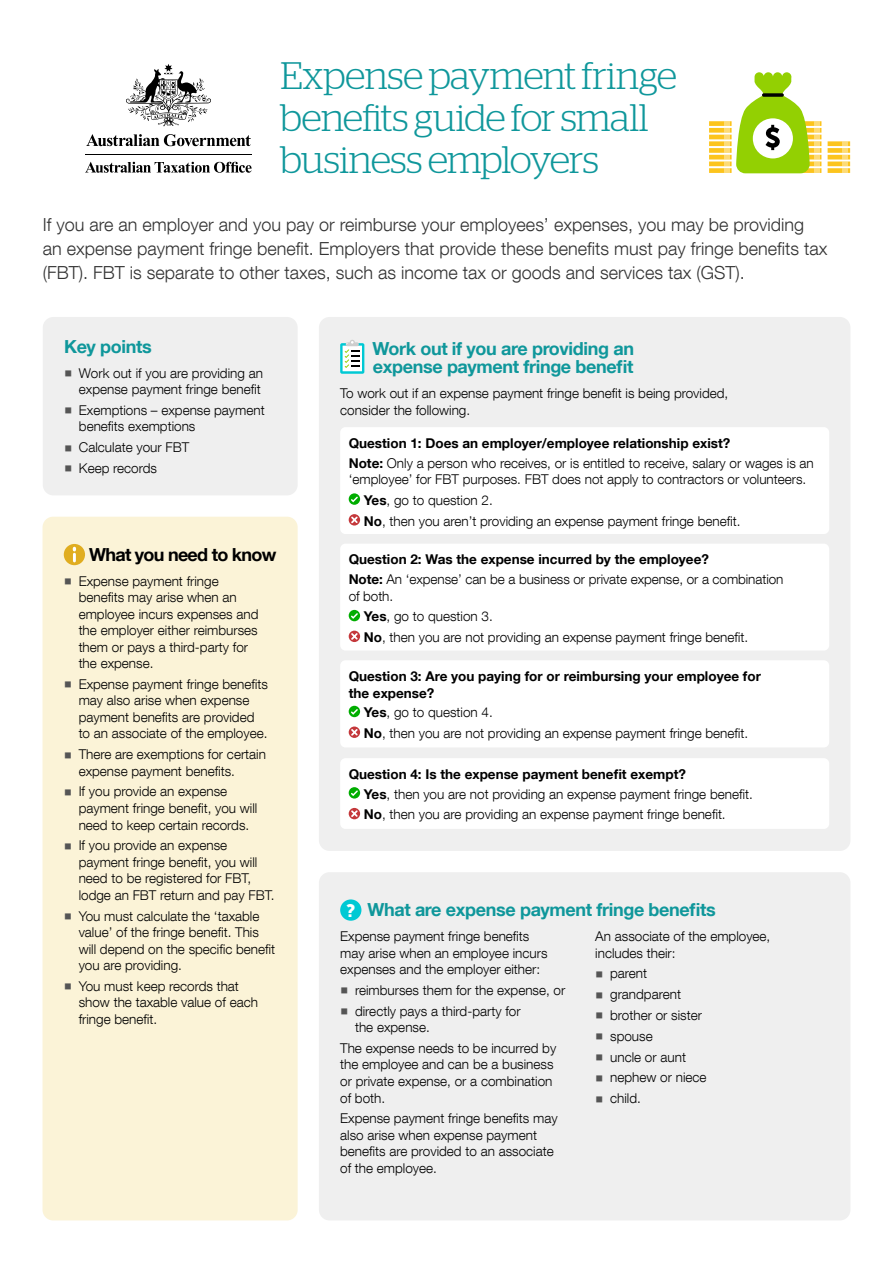
<style>
.page{position:relative;width:893px;height:1263px;background:#fff}
.page>*{position:absolute;margin:0;border:0;box-sizing:border-box;transform-origin:0 0}
.t1{font:300 38.25px/42px "Stag";letter-spacing:-.02em;color:#0f979b}
.p_intro{font:300 18px/24px "Helvetica Neue LT Com";color:#333}
.t2{font:700 18px/18px "Helvetica Neue LT Com";letter-spacing:-.02em;color:#0f979b}
.t3{font:700 18px "Helvetica Neue LT Com";letter-spacing:-.04em;color:#000}
.t4{font:300 13.5px/16.5px "Helvetica Neue LT Com";color:#000}
.p_icon{font:700 13.5px/16.5px "Helvetica Neue LT Com";color:#000}
.s1{font-weight:700}
.s2{font-family:"Museo Sans 900";font-weight:400;font-size:17.85px;color:#fff}
</style>
<div class="page">
<svg style="left:828px;top:141px;width:22px;height:32px"></svg>
<svg style="left:842px;top:141px;width:6px;height:32px"></svg>
<svg style="left:709px;top:72px;width:112px;height:101px"></svg>
<svg style="left:86px;top:134px;width:165px;height:12px"></svg>
<svg style="left:126px;top:64px;width:85px;height:62px"></svg>
<hr style="left:85px;top:154px;width:167px;height:1px;background:#000">
<svg style="left:85px;top:162px;width:167px;height:11px"></svg>
<div style="left:43px;top:317px;width:255px;height:178px;background:#efefef;border-radius:11px"></div>
<div style="left:43px;top:517px;width:255px;height:703px;background:#fbf3d7;border-radius:11px"></div>
<div style="left:64px;top:544px;width:21px;height:21px;background:#e0ad20;border-radius:50%"></div>
<svg style="left:73px;top:548px;width:3px;height:13px"></svg>
<div style="left:319px;top:317px;width:531px;height:534px;background:#efefef;border-radius:11px"></div>
<svg style="left:340px;top:343px;width:24px;height:31px"></svg>
<svg style="left:343px;top:340px;width:19px;height:31px"></svg>
<div style="left:340px;top:427px;width:489px;height:107px;background:#fff;border-radius:5px"></div>
<svg style="left:349px;top:493px;width:11px;height:12px"></svg>
<svg style="left:351px;top:497px;width:7px;height:5px"></svg>
<svg style="left:349px;top:514px;width:11px;height:11px"></svg>
<svg style="left:351px;top:517px;width:7px;height:6px"></svg>
<div style="left:340px;top:544px;width:489px;height:106px;background:#fff;border-radius:5px"></div>
<div style="left:349px;top:610px;width:11px;height:11px;background:#00ad00;border-radius:50%"></div>
<svg style="left:351px;top:613px;width:7px;height:6px"></svg>
<div style="left:349px;top:631px;width:11px;height:11px;background:#c4383b;border-radius:50%"></div>
<svg style="left:351px;top:633px;width:7px;height:7px"></svg>
<div style="left:340px;top:660px;width:489px;height:87px;background:#fff;border-radius:5px"></div>
<div style="left:349px;top:706px;width:11px;height:11px;background:#00ad00;border-radius:50%"></div>
<svg style="left:351px;top:709px;width:7px;height:6px"></svg>
<svg style="left:349px;top:726px;width:11px;height:12px"></svg>
<svg style="left:351px;top:729px;width:7px;height:7px"></svg>
<div style="left:340px;top:758px;width:489px;height:71px;background:#fff;border-radius:5px"></div>
<div style="left:349px;top:787px;width:11px;height:11px;background:#00ad00;border-radius:50%"></div>
<svg style="left:351px;top:790px;width:7px;height:6px"></svg>
<div style="left:349px;top:808px;width:11px;height:11px;background:#c4383b;border-radius:50%"></div>
<svg style="left:351px;top:810px;width:7px;height:7px"></svg>
<div style="left:319px;top:872px;width:531px;height:348px;background:#efefef;border-radius:11px"></div>
<div style="left:340px;top:899px;width:21px;height:22px;background:#00c9d4;border-radius:50%"></div>
<p class="t1" style="left:281px;top:54px;width:398px">Expense payment fringe benefits guide for small business employers</p>
<p class="p_intro" style="left:43px;top:212px;width:786px">If you are an employer and you pay or reimburse your employees’ expenses, you may be providing an expense payment fringe benefit. Employers that provide these benefits must pay fringe benefits tax (FBT). FBT is separate to other taxes, such as income tax or goods and services tax (GST).</p>
<p class="t2" style="left:64px;top:337px;width:89px">Key points</p>
<p class="t4" style="left:79px;top:364px;width:186px">Work out if you are providing an expense payment fringe benefit</p>
<p class="t4" style="left:79px;top:401px;width:187px">Exemptions – expense payment benefits exemptions</p>
<p class="t4" style="left:79px;top:439px;width:112px">Calculate your FBT</p>
<p class="t4" style="left:79px;top:459px;width:80px">Keep records</p>
<p class="t3" style="left:89px;top:543px;width:189px">What you need to know</p>
<p class="t4" style="left:79px;top:572px;width:181px">Expense payment fringe benefits may arise when an employee incurs expenses and the employer either reimburses them or pays a third-party for the expense.</p>
<p class="t4" style="left:79px;top:676px;width:191px">Expense payment fringe benefits may also arise when expense payment benefits are provided to an associate of the employee.</p>
<p class="t4" style="left:79px;top:746px;width:189px">There are exemptions for certain expense payment benefits.</p>
<p class="t4" style="left:79px;top:783px;width:180px">If you provide an expense payment fringe benefit, you will need to keep certain records.</p>
<p class="t4" style="left:79px;top:837px;width:197px">If you provide an expense payment fringe benefit, you will need to be registered for FBT, lodge an FBT return and pay FBT.</p>
<p class="t4" style="left:79px;top:907px;width:198px">You must calculate the ‘taxable value’ of the fringe benefit. This will depend on the specific benefit you are providing.</p>
<p class="t4" style="left:79px;top:977px;width:181px">You must keep records that show the taxable value of each fringe benefit.</p>
<p class="t2" style="left:372px;top:339px;width:263px">Work out if you are providing an expense payment fringe benefit</p>
<p class="t4" style="left:340px;top:385px;width:390px">To work out if an expense payment fringe benefit is being provided, consider the following.</p>
<p class="p_icon" style="left:349px;top:434px;width:383px">Question 1: Does an employer/employee relationship exist?</p>
<p class="t4" style="left:349px;top:454px;width:467px"><span class="s1">Note:</span> Only a person who receives, or is entitled to receive, salary or wages is an ‘employee’ for FBT purposes. FBT does not apply to contractors or volunteers.</p>
<p class="t4" style="left:364px;top:491px;width:131px"><span class="s1">Yes</span>, go to question 2.</p>
<p class="t4" style="left:364px;top:512px;width:378px"><span class="s1">No</span>, then you aren’t providing an expense payment fringe benefit.</p>
<p class="p_icon" style="left:349px;top:551px;width:362px">Question 2: Was the expense incurred by the employee?</p>
<p class="t4" style="left:349px;top:571px;width:436px"><span class="s1">Note:</span> An ‘expense’ can be a business or private expense, or a combination of both.</p>
<p class="t4" style="left:364px;top:608px;width:131px"><span class="s1">Yes</span>, go to question 3.</p>
<p class="t4" style="left:364px;top:629px;width:386px"><span class="s1">No</span>, then you are not providing an expense payment fringe benefit.</p>
<p class="p_icon" style="left:349px;top:668px;width:414px">Question 3: Are you paying for or reimbursing your employee for the expense?</p>
<p class="t4" style="left:364px;top:704px;width:131px"><span class="s1">Yes</span>, go to question 4.</p>
<p class="t4" style="left:364px;top:725px;width:386px"><span class="s1">No</span>, then you are not providing an expense payment fringe benefit.</p>
<p class="p_icon" style="left:349px;top:765px;width:339px">Question 4: Is the expense payment benefit exempt?</p>
<p class="t4" style="left:364px;top:785px;width:390px"><span class="s1">Yes</span>, then you are not providing an expense payment fringe benefit.</p>
<p class="t4" style="left:364px;top:806px;width:363px"><span class="s1">No</span>, then you are providing an expense payment fringe benefit.</p>
<p class="t2" style="left:346px;top:900px;width:371px"><span class="s2">?</span> What are expense payment fringe benefits</p>
<p class="t4" style="left:340px;top:928px;width:209px">Expense payment fringe benefits may arise when an employee incurs expenses and the employer either:</p>
<p class="t4" style="left:355px;top:982px;width:212px">reimburses them for the expense, or</p>
<p class="t4" style="left:355px;top:1002px;width:167px">directly pays a third-party for the expense.</p>
<p class="t4" style="left:340px;top:1040px;width:218px">The expense needs to be incurred by the employee and can be a business or private expense, or a combination of both.</p>
<p class="t4" style="left:340px;top:1110px;width:219px">Expense payment fringe benefits may also arise when expense payment benefits are provided to an associate of the employee.</p>
<p class="t4" style="left:595px;top:928px;width:177px">An associate of the employee, includes their:</p>
<p class="t4" style="left:610px;top:965px;width:39px">parent</p>
<p class="t4" style="left:610px;top:986px;width:72px">grandparent</p>
<p class="t4" style="left:610px;top:1007px;width:93px">brother or sister</p>
<p class="t4" style="left:610px;top:1027px;width:44px">spouse</p>
<p class="t4" style="left:610px;top:1048px;width:77px">uncle or aunt</p>
<p class="t4" style="left:610px;top:1069px;width:98px">nephew or niece</p>
<p class="t4" style="left:610px;top:1090px;width:32px">child.</p>
</div>
